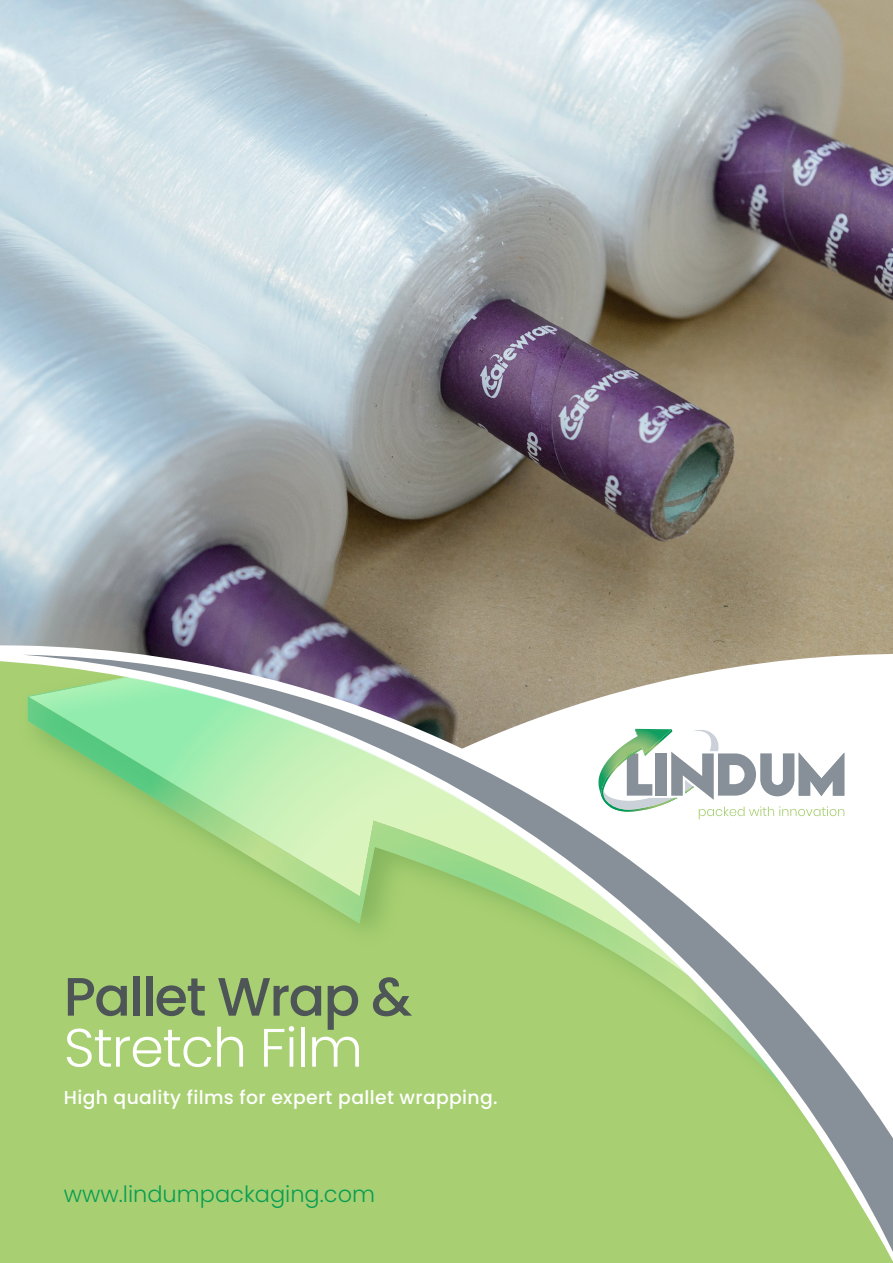
<style>
.page{position:relative;width:893px;height:1263px;background:#fff}
.page>*{position:absolute;margin:0;border:0;box-sizing:border-box;transform-origin:0 0}
.t1{font:500 54px "Poppins";letter-spacing:-.03em;color:#4d5557}
.t2{font:300 54px "Poppins";letter-spacing:-.02em;color:#fff}
.t3{font:300 22.5px "Poppins";color:#0a9d53}
.t4{font:500 18.75px "Poppins";letter-spacing:.02em;color:#fff}
</style>
<div class="page">
<img style="left:0;top:0;width:893px;height:645px">
<svg style="left:22px;top:655px;width:871px;height:608px;fill:#a8d072"></svg>
<svg style="left:666px;top:1190px;width:227px;height:73px;background:#a8cd78"></svg>
<svg style="left:598px;top:729px;width:246px;height:90px"></svg>
<svg style="left:635px;top:729px;width:37px;height:1px"></svg>
<h1 class="t1" style="left:64px;top:965px;width:350px">Pallet Wrap &amp;</h1>
<h1 class="t2" style="left:64px;top:1016px;width:301px">Stretch Film</h1>
<p class="t4" style="left:64px;top:1086px;width:435px">High quality films for expert pallet wrapping.</p>
<p class="t3" style="left:64px;top:1181px;width:313px">www.lindumpackaging.com</p>
</div>
